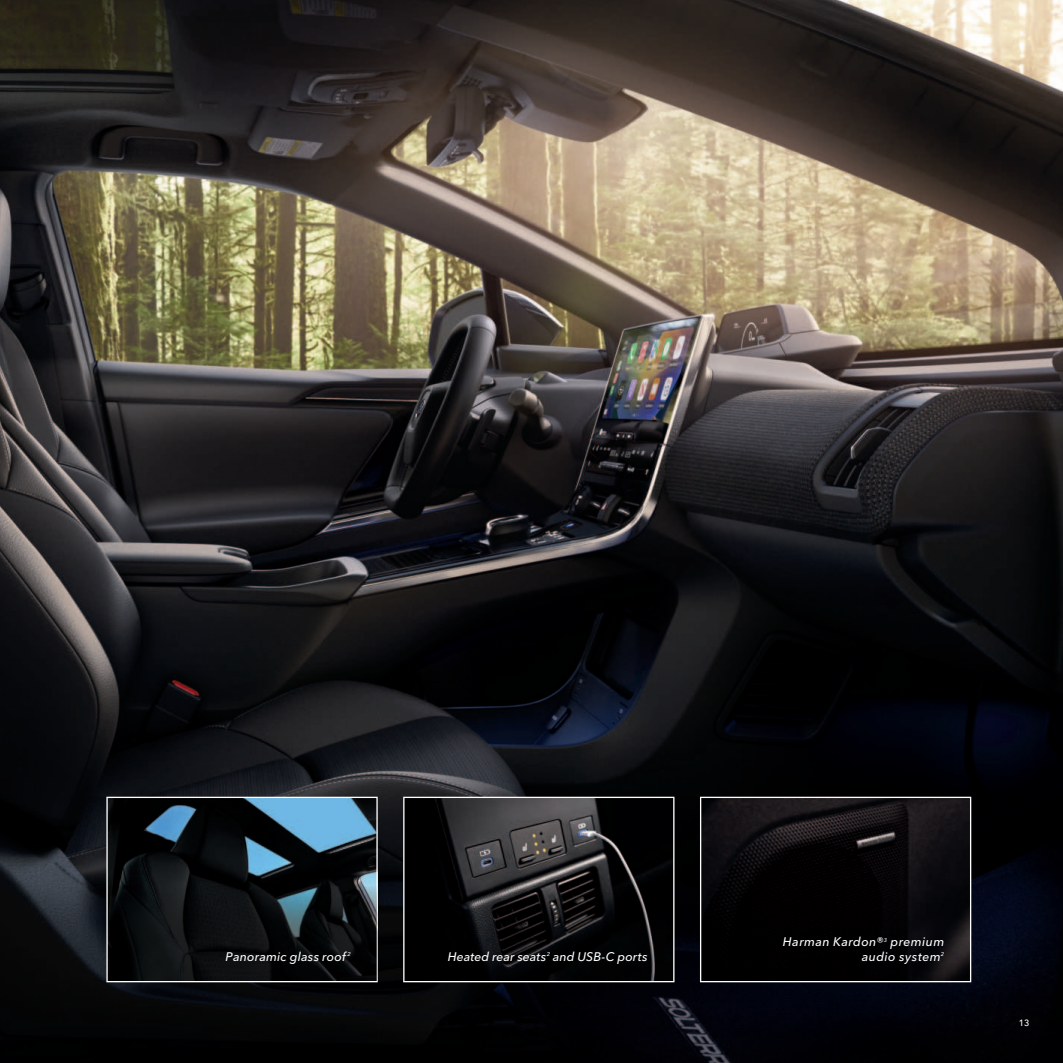
<style>
.page{position:relative;width:1063px;height:1063px;background:#fff}
.page>*{position:absolute;margin:0;border:0;box-sizing:border-box;transform-origin:0 0}
.t1{font:italic 500 12.3px/14.9px "Avenir Next LT Pro";letter-spacing:.025em;color:#fff;text-align:right}
.t2{font:italic 500 12.3px "Avenir Next LT Pro";letter-spacing:.005em;color:#fff}
.t3{font:500 9px "Avenir Next LT Pro";color:#fff}
</style>
<div class="page">
<img style="left:0;top:0;width:1063px;height:1063px">
<img style="left:702px;top:799px;width:267px;height:181px">
<div style="left:700px;top:797px;width:271px;height:185px;border:1px solid #fff"></div>
<img style="left:405px;top:799px;width:268px;height:181px">
<div style="left:403px;top:797px;width:272px;height:185px;border:1px solid #fff"></div>
<img style="left:108px;top:799px;width:268px;height:86px">
<div style="left:106px;top:797px;width:272px;height:185px;border:1px solid #fff"></div>
<svg style="left:108px;top:885px;width:268px;height:96px;background:#0e1214"></svg>
<p class="t1" style="left:226px;top:951px;width:127px">Panoramic glass roof <sup>2</sup></p>
<p class="t2" style="left:448px;top:952px;width:201px">Heated rear seats <sup>2</sup> and USB-C ports</p>
<p class="t1" style="left:783px;top:936px;width:163px">Harman Kardon®<sup>3</sup> premium audio system<sup>2</sup></p>
<p class="t3" style="left:1019px;top:1019px;width:12px">13</p>
</div>
